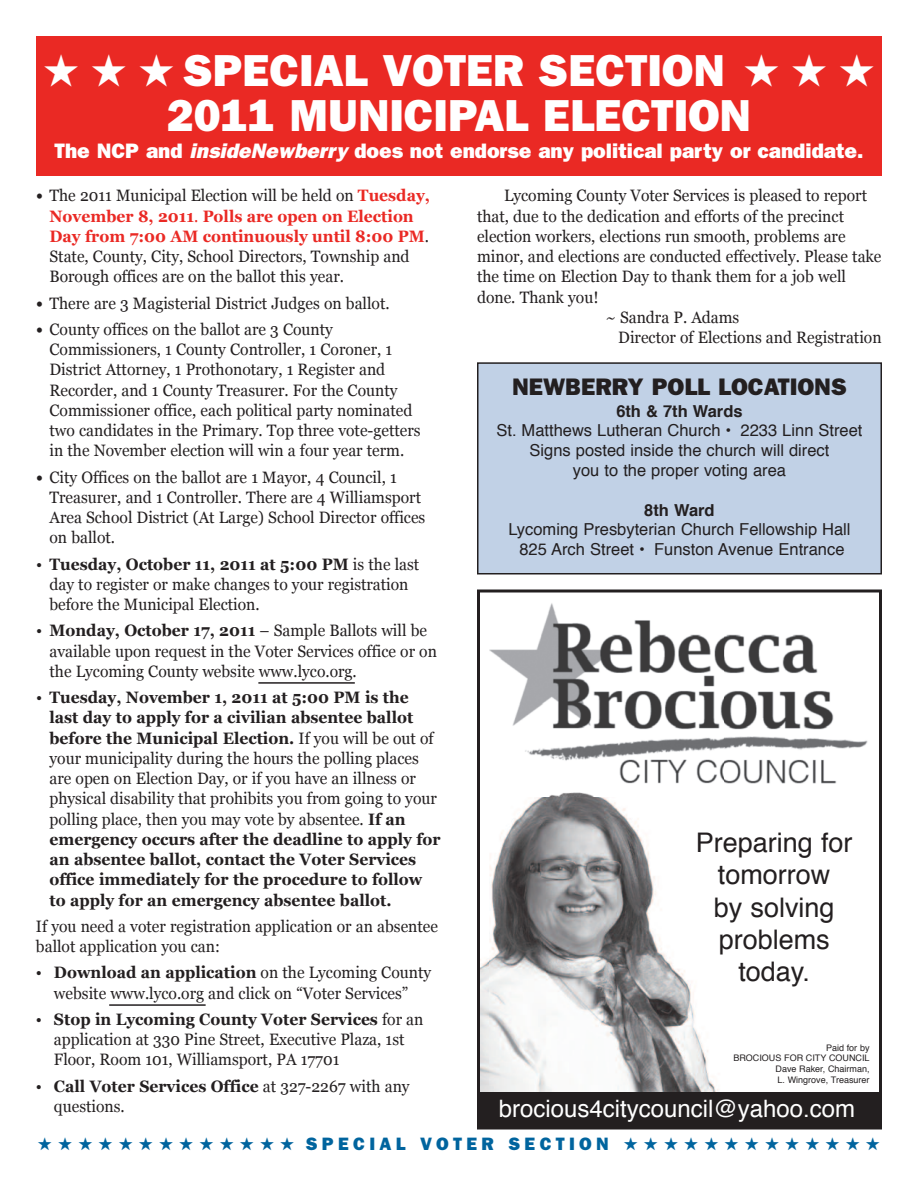
<style>
.page{position:relative;width:918px;height:1188px;background:#fff}
.page>*{position:absolute;margin:0;border:0;box-sizing:border-box;transform-origin:0 0}
.t1{font:800 45px/45px "Franklin Gothic";color:#fff;text-align:center}
.t2{font:27px/32.4px "Helvetica";color:#231f20;text-align:center}
.t3{font:24px "Helvetica";color:#fff}
.t4{font:800 24px "Franklin Gothic";color:#231f20}
.t5{font:800 21px "Franklin Gothic";color:#fff}
.t6{font:800 18px "Franklin Gothic";letter-spacing:.24em;color:#00649e}
.t7{font:16.5px/20.2px "Georgia";color:#231f20;scale:.95 1}
.t8{font:700 16.5px/20.2px "Georgia";color:#231f20;scale:.95 1}
.t9{font:16.5px/19.8px "Helvetica";color:#231f20;text-align:center}
.t10{font:700 16.5px "Helvetica";color:#231f20}
.t11{font:9px/10.8px "Helvetica";color:#231f20;text-align:right}
.s1{font-style:italic}
.s2{font-weight:700}
.s3{font-weight:700;color:#ea2924}
.s4{color:#ea2924}
.s5{font-weight:400}
</style>
<div class="page">
<div style="left:36px;top:36px;width:846px;height:140px;background:#ea2924"></div>
<hr style="left:258px;top:682px;width:97px;height:2px;background:#231f20">
<img style="left:724px;top:634px;width:144px;height:150px">
<img style="left:489px;top:603px;width:235px;height:181px">
<div style="left:477px;top:590px;width:405px;height:540px;border:3px solid #231f20"></div>
<img style="left:480px;top:785px;width:239px;height:307px">
<div style="left:477px;top:1092px;width:405px;height:36px;background:#231f20"></div>
<hr style="left:109px;top:1004px;width:97px;height:2px;background:#231f20">
<div style="left:478px;top:363px;width:403px;height:211px;background:#c1d1e6"></div>
<div style="left:477px;top:362px;width:405px;height:212px;border:2px solid #231f20"></div>
<h1 class="t1" style="left:43px;top:48px;width:834px">★ ★ ★ SPECIAL VOTER SECTION ★ ★ ★<br>2011 MUNICIPAL ELECTION</h1>
<p class="t5" style="left:55px;top:138px;width:810px">The NCP and <span class="s1">insideNewberry</span> does not endorse any political party or candidate.</p>
<p class="t7" style="left:504px;top:186px;width:384px">Lycoming County Voter Services is pleased to report</p>
<p class="t7" style="left:477px;top:206px;width:388px">that, due to the dedication and efforts of the precinct</p>
<p class="t7" style="left:477px;top:226px;width:389px">election workers, elections run smooth, problems are</p>
<p class="t7" style="left:477px;top:246px;width:427px">minor, and elections are conducted effectively. Please take</p>
<p class="t7" style="left:477px;top:267px;width:390px">the time on Election Day to thank them for a job well</p>
<p class="t7" style="left:477px;top:287px;width:129px">done. Thank you!</p>
<p class="t7" style="left:606px;top:307px;width:142px">~ Sandra P. Adams</p>
<p class="t7" style="left:618px;top:327px;width:279px">Director of Elections and Registration</p>
<p class="t7" style="left:50px;top:186px;width:402px;text-indent:-14px"><span class="s2">•</span> The 2011 Municipal Election will be held on <span class="s3">Tuesday, November 8, 2011</span><span class="s4">.</span> <span class="s3">Polls are open on Election Day from 7:00 AM continuously until 8:00 PM</span>.<br>State, County, City, School Directors, Township and Borough offices are on the ballot this year.</p>
<p class="t7" style="left:36px;top:293px;width:374px"><span class="s2">•</span> There are 3 Magisterial District Judges on ballot.</p>
<p class="t7" style="left:50px;top:319px;width:392px;text-indent:-14px"><span class="s2">•</span> County offices on the ballot are 3 County Commissioners, 1 County Controller, 1 Coroner, 1<br>District Attorney, 1 Prothonotary, 1 Register and Recorder, and 1 County Treasurer. For the County Commissioner office, each political party nominated two candidates in the Primary. Top three vote-getters in the November election will win a four year term.</p>
<p class="t7" style="left:50px;top:467px;width:397px;text-indent:-14px"><span class="s2">•</span> City Offices on the ballot are 1 Mayor, 4 Council, 1<br>Treasurer, and 1 Controller. There are 4 Williamsport Area School District (At Large) School Director offices on ballot.</p>
<p class="t7" style="left:50px;top:554px;width:391px;text-indent:-14px">• <span class="s2">Tuesday, October 11, 2011 at 5:00 PM</span> is the last day to register or make changes to your registration before the Municipal Election.</p>
<p class="t7" style="left:50px;top:621px;width:409px;text-indent:-14px">• <span class="s2">Monday, October 17, 2011</span> – Sample Ballots will be available upon request in the Voter Services office or on the Lycoming County website www.lyco.org.</p>
<p class="t8" style="left:50px;top:687px;width:413px;text-indent:-13px"><span class="s5">•</span> Tuesday, November 1, 2011 at 5:00 PM is the last day to apply for a civilian absentee ballot before the Municipal Election. <span class="s5">If you will be out of your municipality during the hours the polling places are open on Election Day, or if you have an illness or physical disability that prohibits you from going to your polling place, then you may vote by absentee.</span> If an emergency occurs after the deadline to apply for an absentee ballot, contact the Voter Services office immediately for the procedure to follow to apply for an emergency absentee ballot.</p>
<p class="t7" style="left:36px;top:916px;width:425px">If you need a voter registration application or an absentee ballot application you can:</p>
<p class="t7" style="left:36px;top:963px;width:418px;text-align:center">• <span class="s2">Download an application</span> on the Lycoming County website www.lyco.org and click on “Voter Services”</p>
<p class="t7" style="left:54px;top:1009px;width:390px;text-indent:-18px">• <span class="s2">Stop in Lycoming County Voter Services</span> for an application at 330 Pine Street, Executive Plaza, 1st<br>Floor, Room 101, Williamsport, PA 17701</p>
<p class="t7" style="left:54px;top:1076px;width:376px;text-indent:-18px">• <span class="s2">Call Voter Services Office</span> at 327-2267 with any questions.</p>
<h3 class="t4" style="left:512px;top:373px;width:336px">NEWBERRY POLL LOCATIONS</h3>
<p class="t10" style="left:616px;top:404px;width:128px">6th &amp; 7th Wards</p>
<p class="t9" style="left:496px;top:422px;width:368px">St. Matthews Lutheran Church • 2233 Linn Street<br>Signs posted inside the church will direct<br>you to the proper voting area</p>
<p class="t10" style="left:644px;top:503px;width:72px">8th Ward</p>
<p class="t9" style="left:508px;top:521px;width:344px">Lycoming Presbyterian Church Fellowship Hall<br>825 Arch Street • Funston Avenue Entrance</p>
<h2 class="t2" style="left:696px;top:828px;width:158px">Preparing for tomorrow<br>by solving problems today.</h2>
<p class="t11" style="left:733px;top:1043px;width:138px">Paid for by<br>BROCIOUS FOR CITY COUNCIL<br>Dave Raker, Chairman,<br>L. Wingrove, Treasurer</p>
<h3 class="t3" style="left:499px;top:1098px;width:358px">brocious4citycouncil@yahoo.com</h3>
<p class="t6" style="left:38px;top:1133px;width:844px">★★★★★★★★★★★★★ SPECIAL VOTER SECTION ★★★★★★★★★★★★★</p>
</div>
